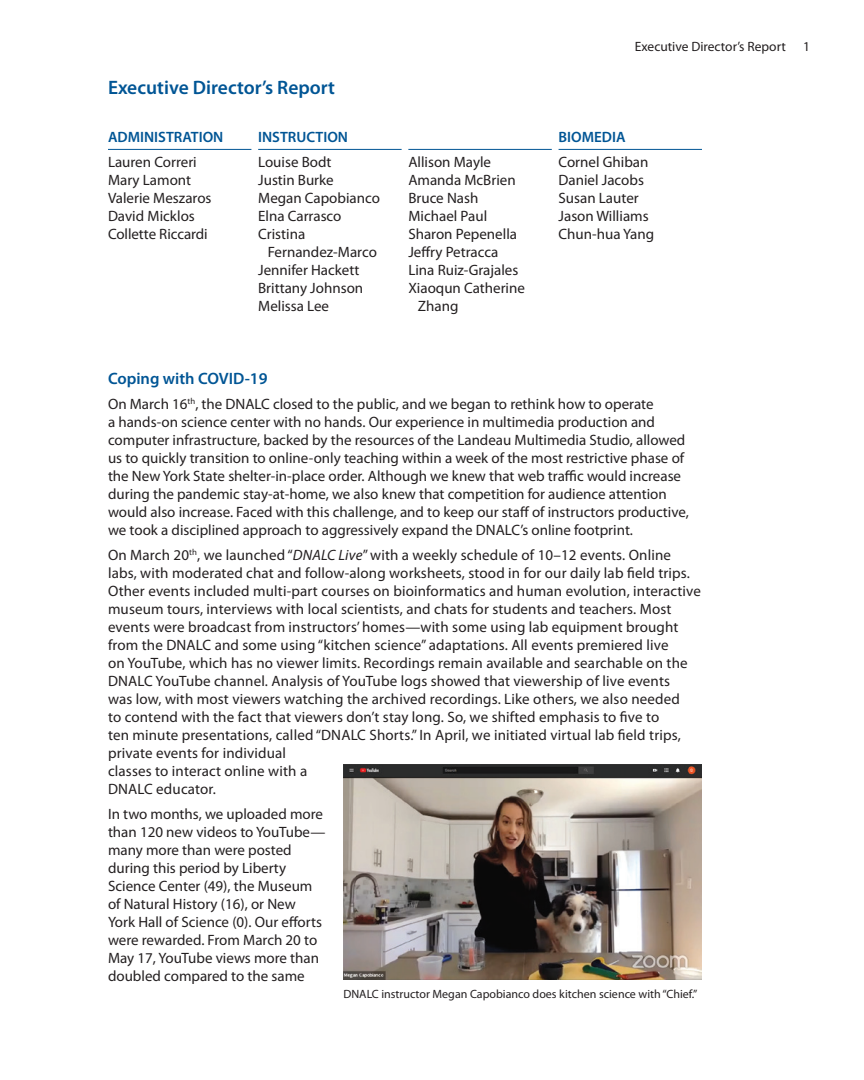
<style>
.page{position:relative;width:864px;height:1080px;background:#fff}
.page>*{position:absolute;margin:0;border:0;box-sizing:border-box;transform-origin:0 0}
.t1{font:600 19.5px "Myriad Pro";color:#005595}
.t2{font:600 16.5px "Myriad Pro";color:#005595}
.Paragraph_Style_AnnR{font:15px/18px "Myriad Pro";color:#231f20}
.Paragraph_Style_AnnR-2{font:600 15px "Myriad Pro";color:#005595}
.t3{font:13.5px "Myriad Pro";color:#231f20}
.t4{font:12px "Myriad Pro";color:#231f20}
.s1{font-style:italic}
</style>
<div class="page">
<hr style="left:108px;top:149px;width:143px;height:1px;background:#005595">
<hr style="left:258px;top:149px;width:144px;height:1px;background:#005595">
<hr style="left:408px;top:149px;width:144px;height:1px;background:#005595">
<hr style="left:559px;top:149px;width:143px;height:1px;background:#005595">
<img style="left:343px;top:765px;width:359px;height:215px">
<p class="t1" style="left:108px;top:75px;width:229px">Executive Director’s Report</p>
<p class="Paragraph_Style_AnnR-2" style="left:108px;top:128px;width:117px">ADMINISTRATION</p>
<p class="Paragraph_Style_AnnR" style="left:108px;top:153px;width:90px">Lauren Correri</p>
<p class="Paragraph_Style_AnnR" style="left:108px;top:171px;width:85px">Mary Lamont</p>
<p class="Paragraph_Style_AnnR" style="left:108px;top:189px;width:105px">Valerie Meszaros</p>
<p class="Paragraph_Style_AnnR" style="left:108px;top:207px;width:88px">David Micklos</p>
<p class="Paragraph_Style_AnnR" style="left:108px;top:225px;width:101px">Collette Riccardi</p>
<p class="Paragraph_Style_AnnR-2" style="left:258px;top:128px;width:91px">INSTRUCTION</p>
<p class="Paragraph_Style_AnnR" style="left:258px;top:153px;width:75px">Louise Bodt</p>
<p class="Paragraph_Style_AnnR" style="left:258px;top:171px;width:77px">Justin Burke</p>
<p class="Paragraph_Style_AnnR" style="left:258px;top:189px;width:123px">Megan Capobianco<br>Elna Carrasco</p>
<p class="Paragraph_Style_AnnR" style="left:258px;top:225px;width:49px">Cristina</p>
<p class="Paragraph_Style_AnnR" style="left:268px;top:243px;width:111px">Fernandez-Marco</p>
<p class="Paragraph_Style_AnnR" style="left:258px;top:261px;width:103px">Jennifer Hackett</p>
<p class="Paragraph_Style_AnnR" style="left:258px;top:279px;width:107px">Brittany Johnson</p>
<p class="Paragraph_Style_AnnR" style="left:258px;top:297px;width:72px">Melissa Lee</p>
<p class="Paragraph_Style_AnnR" style="left:408px;top:153px;width:84px">Allison Mayle</p>
<p class="Paragraph_Style_AnnR" style="left:408px;top:171px;width:109px">Amanda McBrien</p>
<p class="Paragraph_Style_AnnR" style="left:408px;top:189px;width:71px">Bruce Nash</p>
<p class="Paragraph_Style_AnnR" style="left:408px;top:207px;width:80px">Michael Paul</p>
<p class="Paragraph_Style_AnnR" style="left:408px;top:225px;width:110px">Sharon Pepenella</p>
<p class="Paragraph_Style_AnnR" style="left:408px;top:243px;width:92px">Jeffry Petracca</p>
<p class="Paragraph_Style_AnnR" style="left:408px;top:261px;width:112px">Lina Ruiz-Grajales</p>
<p class="Paragraph_Style_AnnR" style="left:408px;top:279px;width:118px">Xiaoqun Catherine</p>
<p class="Paragraph_Style_AnnR" style="left:418px;top:297px;width:42px">Zhang</p>
<p class="t3" style="left:635px;top:38px;width:152px">Executive Director’s Report</p>
<p class="t3" style="left:803px;top:38px;width:8px">1</p>
<p class="Paragraph_Style_AnnR-2" style="left:559px;top:128px;width:69px">BIOMEDIA</p>
<p class="Paragraph_Style_AnnR" style="left:559px;top:153px;width:91px">Cornel Ghiban</p>
<p class="Paragraph_Style_AnnR" style="left:559px;top:171px;width:87px">Daniel Jacobs</p>
<p class="Paragraph_Style_AnnR" style="left:559px;top:189px;width:82px">Susan Lauter</p>
<p class="Paragraph_Style_AnnR" style="left:559px;top:207px;width:92px">Jason Williams</p>
<p class="Paragraph_Style_AnnR" style="left:559px;top:225px;width:97px">Chun-hua Yang</p>
<p class="t2" style="left:108px;top:368px;width:161px">Coping with COVID-19</p>
<p class="Paragraph_Style_AnnR" style="left:108px;top:395px;width:582px">On March 16<sup>th</sup>, the DNALC closed to the public, and we began to rethink how to operate<br>a hands-on science center with no hands. Our experience in multimedia production and computer infrastructure, backed by the resources of the Landeau Multimedia Studio, allowed us to quickly transition to online-only teaching within a week of the most restrictive phase of the New York State shelter-in-place order. Although we knew that web traffic would increase during the pandemic stay-at-home, we also knew that competition for audience attention would also increase. Faced with this challenge, and to keep our staff of instructors productive, we took a disciplined approach to aggressively expand the DNALC’s online footprint.</p>
<p class="Paragraph_Style_AnnR" style="left:108px;top:546px;width:594px">On March 20<sup>th</sup>, we launched “<span class="s1">DNALC Live</span>” with a weekly schedule of 10–12 events. Online labs, with moderated chat and follow-along worksheets, stood in for our daily lab field trips.<br>Other events included multi-part courses on bioinformatics and human evolution, interactive museum tours, interviews with local scientists, and chats for students and teachers. Most events were broadcast from instructors’ homes—with some using lab equipment brought from the DNALC and some using “kitchen science” adaptations. All events premiered live<br>on YouTube, which has no viewer limits. Recordings remain available and searchable on the DNALC YouTube channel. Analysis of YouTube logs showed that viewership of live events<br>was low, with most viewers watching the archived recordings. Like others, we also needed<br>to contend with the fact that viewers don’t stay long. So, we shifted emphasis to five to<br>ten minute presentations, called “DNALC Shorts.” In April, we initiated virtual lab field trips, private events for individual<br>classes to interact online with a<br>DNALC educator.</p>
<p class="Paragraph_Style_AnnR" style="left:108px;top:804px;width:219px">In two months, we uploaded more than 120 new videos to YouTube— many more than were posted during this period by Liberty<br>Science Center (49), the Museum of Natural History (16), or New<br>York Hall of Science (0). Our efforts were rewarded. From March 20 to<br>May 17, YouTube views more than doubled compared to the same</p>
<p class="t4" style="left:343px;top:986px;width:355px">DNALC instructor Megan Capobianco does kitchen science with “Chief.”</p>
</div>
